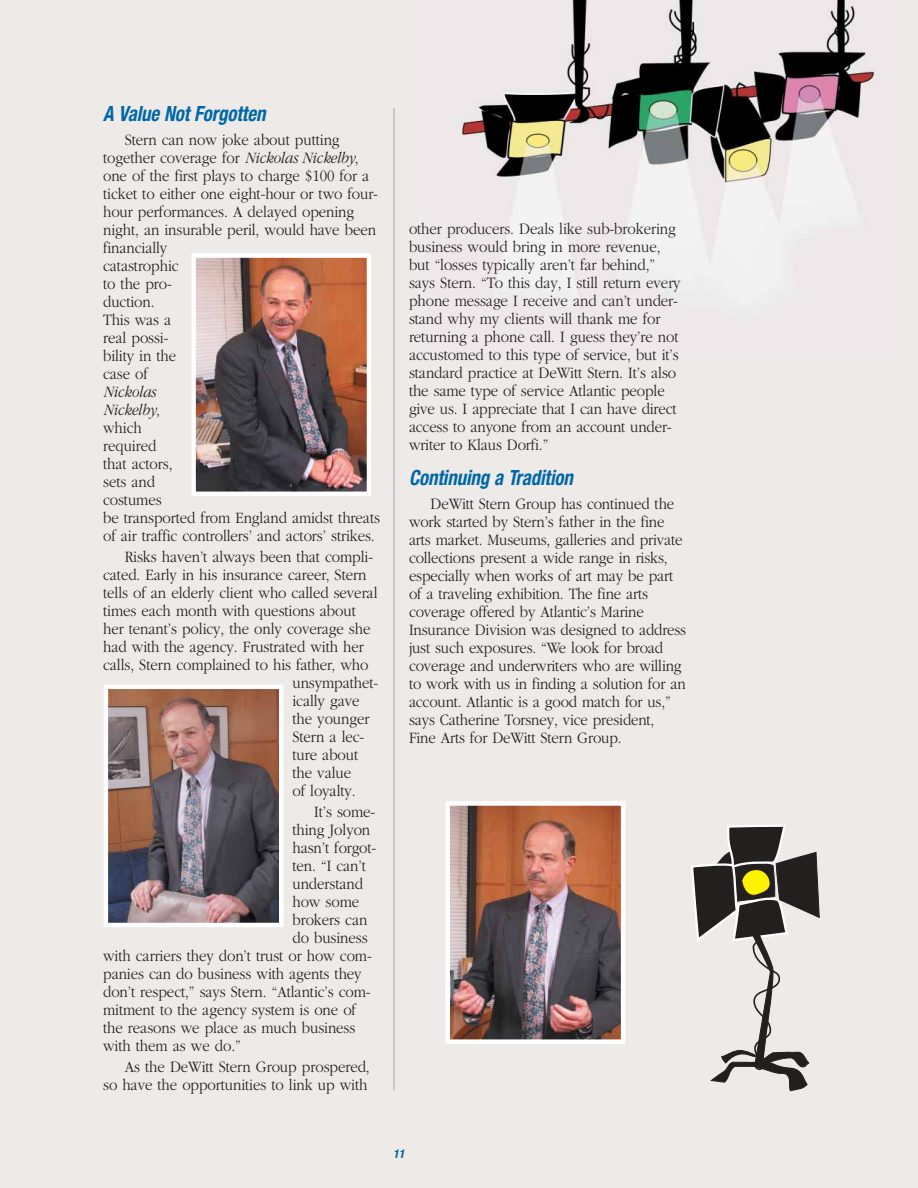
<style>
.page{position:relative;width:918px;height:1188px;background:#edeae8}
.page>*{position:absolute;margin:0;border:0;box-sizing:border-box;transform-origin:0 0}
.t1{font:italic 700 condensed 21px "Helvetica Neue";letter-spacing:-.005em;color:#0067a6;scale:.9 1}
.t2{font:300 16.5px/18px "Garamond";letter-spacing:-.005em;color:#231f1f;scale:.9 1}
.t3{font:italic 700 condensed 12px "Helvetica Neue";color:#0067a6}
.s1{font-style:italic}
</style>
<div class="page">
<hr style="left:394px;top:108px;width:1px;height:982px;background:#a7a9ac">
<img style="left:196px;top:258px;width:170px;height:233px">
<div style="left:191px;top:253px;width:180px;height:243px;border:4px solid #fff"></div>
<img style="left:109px;top:690px;width:170px;height:232px">
<div style="left:104px;top:685px;width:180px;height:242px;border:4px solid #fff"></div>
<img style="left:451px;top:806px;width:169px;height:233px">
<div style="left:446px;top:801px;width:179px;height:243px;border:4px solid #fff"></div>
<img style="left:462px;top:0;width:415px;height:274px">
<svg style="left:691px;top:825px;width:129px;height:266px"></svg>
<p class="t1" style="left:103px;top:106px;width:182px">A Value Not Forgotten</p>
<p class="t2" style="left:103px;top:132px;width:307px;text-indent:22px">Stern can now joke about putting together coverage for <span class="s1">Nickolas Nickelby</span>, one of the first plays to charge $100 for a ticket to either one eight-hour or two four&shy;hour performances. A delayed opening night, an insurable peril, would have been financially<br>catastrophic<br>to the pro-<br>duction.<br>This was a<br>real possi-<br>bility in the<br>case of</p>
<p class="t2" style="left:103px;top:384px;width:309px"><span class="s1">Nickolas<br>Nickelby</span>,<br>which<br>required<br>that actors,<br>sets and<br>costumes<br>be transported from England amidst threats of air traffic controllers’ and actors’ strikes.</p>
<p class="t2" style="left:125px;top:549px;width:277px">Risks haven’t always been that compli-</p>
<p class="t2" style="left:103px;top:567px;width:294px">cated. Early in his insurance career, Stern</p>
<p class="t2" style="left:103px;top:585px;width:306px">tells of an elderly client who called several</p>
<p class="t2" style="left:103px;top:603px;width:282px">times each month with questions about</p>
<p class="t2" style="left:103px;top:621px;width:299px">her tenant’s policy, the only coverage she</p>
<p class="t2" style="left:103px;top:639px;width:291px">had with the agency. Frustrated with her</p>
<p class="t2" style="left:103px;top:657px;width:296px">calls, Stern complained to his father, who</p>
<p class="t2" style="left:293px;top:675px;width:97px">unsympathet-</p>
<p class="t2" style="left:293px;top:693px;width:76px">ically gave</p>
<p class="t2" style="left:293px;top:711px;width:87px">the younger</p>
<p class="t2" style="left:293px;top:729px;width:81px">Stern a lec-</p>
<p class="t2" style="left:293px;top:747px;width:75px">ture about</p>
<p class="t2" style="left:293px;top:765px;width:67px">the value</p>
<p class="t2" style="left:293px;top:783px;width:72px">of loyalty.</p>
<p class="t2" style="left:314px;top:804px;width:70px">It’s some-</p>
<p class="t2" style="left:293px;top:822px;width:88px">thing Jolyon</p>
<p class="t2" style="left:293px;top:840px;width:95px">hasn’t forgot-</p>
<p class="t2" style="left:293px;top:858px;width:83px">ten. “I can’t</p>
<p class="t2" style="left:293px;top:876px;width:80px">understand</p>
<p class="t2" style="left:293px;top:894px;width:76px">how some</p>
<p class="t2" style="left:293px;top:912px;width:85px">brokers can</p>
<p class="t2" style="left:293px;top:930px;width:85px">do business</p>
<p class="t2" style="left:103px;top:948px;width:300px">with carriers they don’t trust or how com-</p>
<p class="t2" style="left:103px;top:966px;width:289px">panies can do business with agents they</p>
<p class="t2" style="left:103px;top:984px;width:299px">don’t respect,” says Stern. “Atlantic’s com-</p>
<p class="t2" style="left:103px;top:1002px;width:283px">mitment to the agency system is one of</p>
<p class="t2" style="left:103px;top:1020px;width:282px">the reasons we place as much business</p>
<p class="t2" style="left:103px;top:1038px;width:154px">with them as we do.”</p>
<p class="t2" style="left:103px;top:1059px;width:298px;text-align:right">As the DeWitt Stern Group prospered,<br>so have the opportunities to link up with</p>
<p class="t2" style="left:409px;top:221px;width:303px">other producers. Deals like sub-brokering business would bring in more revenue, but “losses typically aren’t far behind,” says Stern. “To this day, I still return every phone message I receive and can’t under&shy;stand why my clients will thank me for returning a phone call. I guess they’re not accustomed to this type of service, but it’s standard practice at DeWitt Stern. It’s also the same type of service Atlantic people give us. I appreciate that I can have direct access to anyone from an account under&shy;writer to Klaus Dorfi.”</p>
<p class="t1" style="left:409px;top:470px;width:184px">Continuing a Tradition</p>
<p class="t2" style="left:409px;top:496px;width:310px;text-indent:22px">DeWitt Stern Group has continued the work started by Stern’s father in the fine arts market. Museums, galleries and private collections present a wide range in risks, especially when works of art may be part of a traveling exhibition. The fine arts coverage offered by Atlantic’s Marine Insurance Division was designed to address just such exposures. “We look for broad coverage and underwriters who are willing to work with us in finding a solution for an account. Atlantic is a good match for us,” says Catherine Torsney, vice president,<br>Fine Arts for DeWitt Stern Group.</p>
<p class="t3" style="left:393px;top:1149px;width:13px">11</p>
</div>
